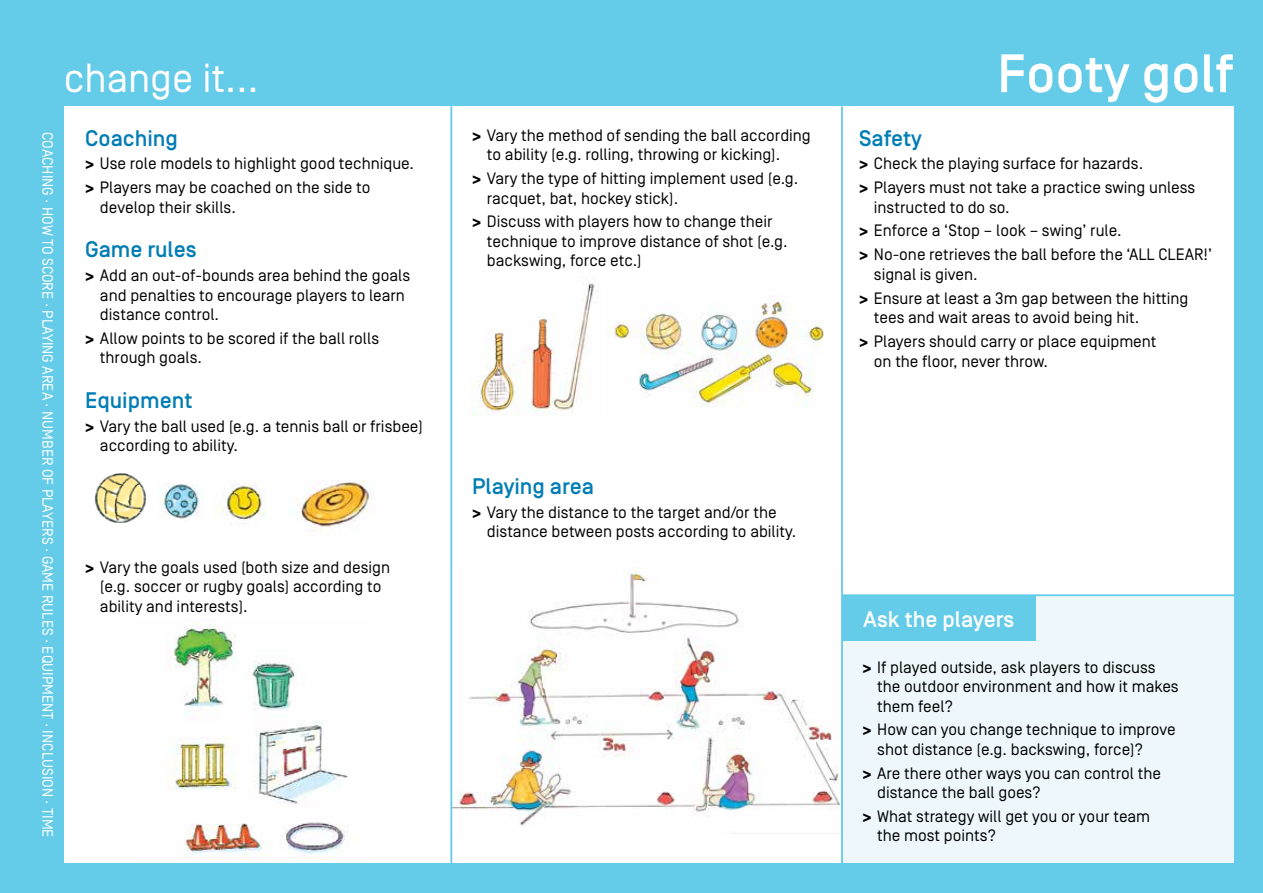
<style>
.page{position:relative;width:1263px;height:893px;background:#64cbe8}
.page>*{position:absolute;margin:0;border:0;box-sizing:border-box;transform-origin:0 0}
.t1{font:500 54px "Simplon Norm";color:#fff}
.t2{font:40.5px "Simplon Norm";color:#fff}
.t3{font:500 22.5px "Simplon Norm";color:#007db4}
.t4{font:500 22.5px "Simplon Norm";color:#fff}
.t5{font:16.5px/19.5px "Simplon Norm";color:#000}
.t6{font:15px "Simplon Norm";color:#fff}
.s1{font-weight:700}
</style>
<div class="page">
<div style="left:64px;top:106px;width:1169px;height:757px;background:#fff"></div>
<img style="left:452px;top:568px;width:389px;height:266px">
<hr style="left:450px;top:106px;width:2px;height:757px;background:#64cbe8">
<div style="left:841px;top:595px;width:392px;height:268px;background:#eef8fc"></div>
<hr style="left:842px;top:594px;width:395px;height:2px;background:#64cbe8">
<div style="left:842px;top:596px;width:193px;height:44px;background:#64cbe8"></div>
<hr style="left:841px;top:106px;width:2px;height:757px;background:#64cbe8">
<img style="left:94px;top:473px;width:52px;height:50px">
<img style="left:216px;top:483px;width:50px;height:43px">
<img style="left:161px;top:483px;width:43px;height:36px">
<img style="left:296px;top:480px;width:78px;height:51px">
<img style="left:167px;top:625px;width:190px;height:233px">
<img style="left:472px;top:277px;width:127px;height:139px">
<img style="left:608px;top:299px;width:216px;height:108px">
<p class="t6" style="left:55px;top:132px;width:707px;rotate:90deg">COACHING · HOW TO SCORE · PLAYING AREA · NUMBER OF PLAYERS · GAME RULES · EQUIPMENT · INCLUSION · TIME</p>
<h2 class="t2" style="left:64px;top:57px;width:196px">change it...</h2>
<h3 class="t3" style="left:85px;top:126px;width:94px">Coaching</h3>
<p class="t5" style="left:85px;top:152px;width:331px;line-height:23.7px"><span class="s1">&gt;</span> Use role models to highlight good technique. <span class="s1">&gt;</span> Players may be coached on the side to</p>
<p class="t5" style="left:100px;top:198px;width:137px">develop their skills.</p>
<h3 class="t3" style="left:85px;top:238px;width:113px">Game rules</h3>
<p class="t5" style="left:100px;top:266px;width:312px;text-indent:-15px"><span class="s1">&gt;</span> Add an out-of-bounds area behind the goals and penalties to encourage players to learn distance control.</p>
<p class="t5" style="left:100px;top:329px;width:281px;text-indent:-15px"><span class="s1">&gt;</span> Allow points to be scored if the ball rolls through goals.</p>
<h3 class="t3" style="left:85px;top:388px;width:109px">Equipment</h3>
<p class="t5" style="left:100px;top:417px;width:325px;text-indent:-15px"><span class="s1">&gt;</span> Vary the ball used (e.g. a tennis ball or frisbee) according to ability.</p>
<p class="t5" style="left:100px;top:557px;width:292px;text-indent:-15px"><span class="s1">&gt;</span> Vary the goals used (both size and design (e.g. soccer or rugby goals) according to ability and interests).</p>
<p class="t5" style="left:487px;top:126px;width:325px;text-indent:-15px"><span class="s1">&gt;</span> Vary the method of sending the ball according to ability (e.g. rolling, throwing or kicking).</p>
<p class="t5" style="left:487px;top:169px;width:313px;text-indent:-15px"><span class="s1">&gt;</span> Vary the type of hitting implement used (e.g. racquet, bat, hockey stick).</p>
<p class="t5" style="left:487px;top:212px;width:302px;text-indent:-15px"><span class="s1">&gt;</span> Discuss with players how to change their technique to improve distance of shot (e.g. backswing, force etc.)</p>
<h3 class="t3" style="left:472px;top:474px;width:123px">Playing area</h3>
<p class="t5" style="left:487px;top:502px;width:311px;text-indent:-15px"><span class="s1">&gt;</span> Vary the distance to the target and/or the distance between posts according to ability.</p>
<h1 class="t1" style="left:997px;top:45px;width:237px">Footy golf</h1>
<h3 class="t3" style="left:859px;top:126px;width:64px">Safety</h3>
<p class="t5" style="left:859px;top:152px;width:338px;line-height:23.7px"><span class="s1">&gt;</span> Check the playing surface for hazards.<br><span class="s1">&gt;</span> Players must not take a practice swing unless</p>
<p class="t5" style="left:859px;top:196px;width:354px;line-height:23.7px;text-indent:15px">instructed to do so.<br><span class="s1">&gt;</span> Enforce a ‘Stop – look – swing’ rule.<br><span class="s1">&gt;</span> No-one retrieves the ball before the ‘ALL CLEAR!’</p>
<p class="t5" style="left:859px;top:263px;width:331px;line-height:23.7px;text-indent:15px">signal is given.<br><span class="s1">&gt;</span> Ensure at least a 3m gap between the hitting</p>
<p class="t5" style="left:859px;top:306px;width:299px;line-height:23.7px;text-align:center">tees and wait areas to avoid being hit.<br><span class="s1">&gt;</span> Players should carry or place equipment</p>
<p class="t5" style="left:874px;top:352px;width:176px">on the floor, never throw.</p>
<h3 class="t4" style="left:863px;top:608px;width:153px">Ask the players</h3>
<p class="t5" style="left:877px;top:657px;width:303px;text-indent:-15px"><span class="s1">&gt;</span> If played outside, ask players to discuss the outdoor environment and how it makes them feel?</p>
<p class="t5" style="left:877px;top:720px;width:300px;text-indent:-15px"><span class="s1">&gt;</span> How can you change technique to improve shot distance (e.g. backswing, force)?</p>
<p class="t5" style="left:877px;top:763px;width:285px;text-indent:-15px"><span class="s1">&gt;</span> Are there other ways you can control the distance the ball goes?</p>
<p class="t5" style="left:877px;top:807px;width:274px;text-indent:-15px"><span class="s1">&gt;</span> What strategy will get you or your team the most points?</p>
</div>
